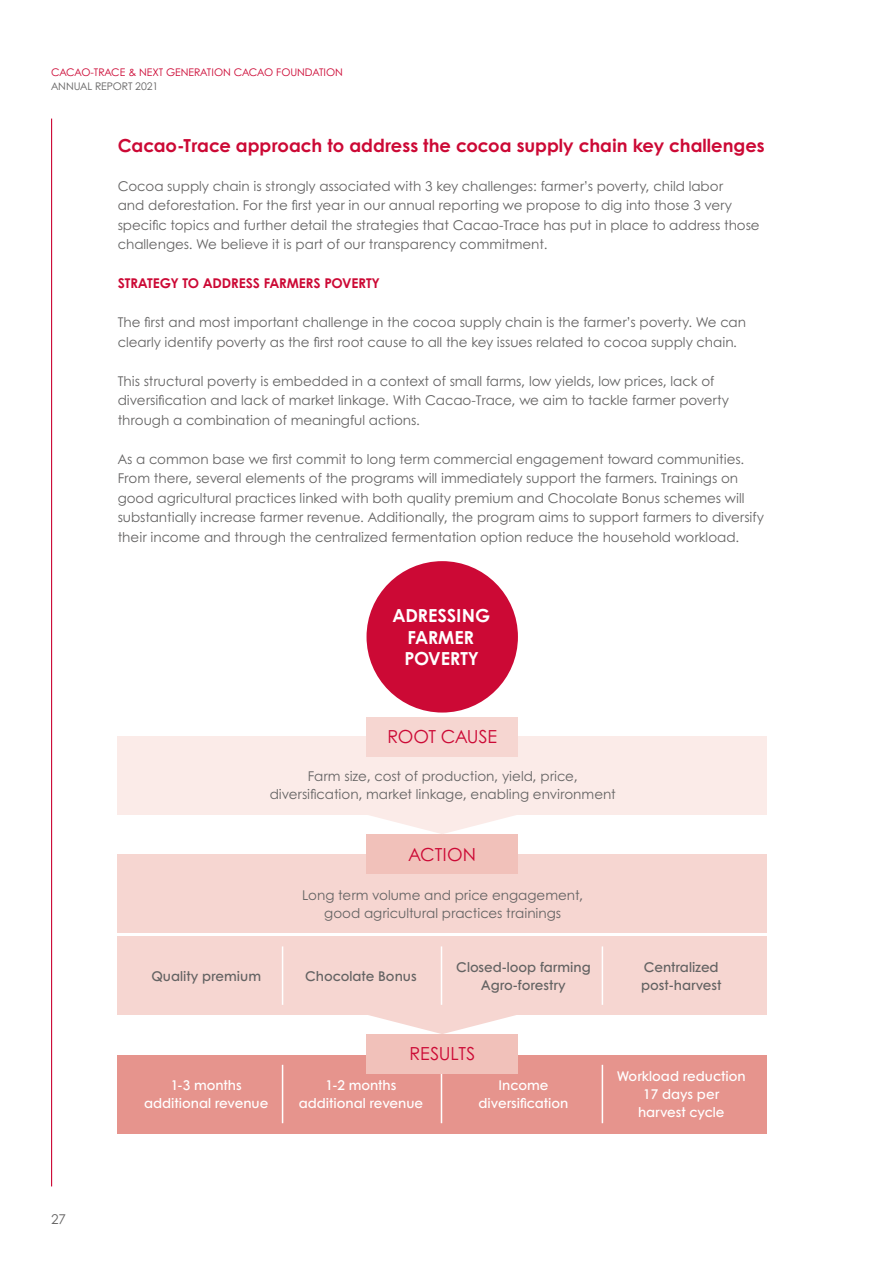
<style>
.page{position:relative;width:893px;height:1263px;background:#fff}
.page>*{position:absolute;margin:0;border:0;box-sizing:border-box;transform-origin:0 0}
.t1{font:700 18px "Century Gothic";color:#cc0935}
.t2{font:700 18px/21.6px "Century Gothic";color:#fff;text-align:center}
.t3{font:18px "Century Gothic";color:#cc0935}
.t4{font:13.5px/19.5px "Century Gothic";color:#646363}
.t5{font:600 13.5px/18px "Century Gothic";color:#fff;text-align:center}
.t6{font:600 13.5px/18px "Century Gothic";color:#646363;text-align:center}
.t7{font:700 13.5px "Century Gothic";color:#cc0935}
.t8{font:10.5px "Century Gothic";color:#cc0935}
.t9{font:10.5px "Century Gothic";color:#646363}
</style>
<div class="page">
<div style="left:118px;top:737px;width:649px;height:78px;background:#fbebe8"></div>
<div style="left:118px;top:854px;width:649px;height:78px;background:#f6d6d1"></div>
<div style="left:118px;top:937px;width:649px;height:78px;background:#f6d6d1"></div>
<div style="left:118px;top:1055px;width:649px;height:78px;background:#e6948d"></div>
<div style="left:367px;top:561px;width:151px;height:151px;background:#cc0935;border-radius:50%"></div>
<div style="left:367px;top:717px;width:151px;height:39px;background:#f6d6d1"></div>
<div style="left:367px;top:835px;width:151px;height:39px;background:#f1c1ba"></div>
<svg style="left:369px;top:815px;width:146px;height:19px"></svg>
<svg style="left:369px;top:1015px;width:147px;height:19px"></svg>
<hr style="left:282px;top:946px;width:1px;height:59px;background:#fff">
<hr style="left:282px;top:1065px;width:1px;height:58px;background:#fff">
<hr style="left:441px;top:946px;width:1px;height:59px;background:#fff">
<hr style="left:441px;top:1065px;width:1px;height:58px;background:#fff">
<hr style="left:602px;top:946px;width:1px;height:59px;background:#fff">
<hr style="left:602px;top:1065px;width:1px;height:58px;background:#fff">
<div style="left:367px;top:1034px;width:151px;height:39px;background:#f1c1ba"></div>
<hr style="left:51px;top:119px;width:1px;height:1067px;background:#cc0935">
<p class="t8" style="left:51px;top:66px;width:293px">CACAO-TRACE &amp; NEXT GENERATION CACAO FOUNDATION</p>
<p class="t9" style="left:51px;top:79px;width:109px">ANNUAL REPORT 2021</p>
<h1 class="t1" style="left:118px;top:133px;width:648px">Cacao-Trace approach to address the cocoa supply chain key challenges</h1>
<p class="t4" style="left:118px;top:176px;width:643px">Cocoa supply chain is strongly associated with 3 key challenges: farmer’s poverty, child labor<br>and deforestation. For the first year in our annual reporting we propose to dig into those 3 very specific topics and further detail the strategies that Cacao-Trace has put in place to address those challenges. We believe it is part of our transparency commitment.</p>
<p class="t7" style="left:118px;top:274px;width:264px">STRATEGY TO ADDRESS FARMERS POVERTY</p>
<p class="t4" style="left:118px;top:312px;width:630px">The first and most important challenge in the cocoa supply chain is the farmer’s poverty. We can clearly identify poverty as the first root cause to all the key issues related to cocoa supply chain.</p>
<p class="t4" style="left:118px;top:371px;width:613px">This structural poverty is embedded in a context of small farms, low yields, low prices, lack of diversification and lack of market linkage. With Cacao-Trace, we aim to tackle farmer poverty through a combination of meaningful actions.</p>
<p class="t4" style="left:118px;top:449px;width:648px">As a common base we first commit to long term commercial engagement toward communities.<br>From there, several elements of the programs will immediately support the farmers. Trainings on good agricultural practices linked with both quality premium and Chocolate Bonus schemes will substantially increase farmer revenue. Additionally, the program aims to support farmers to diversify their income and through the centralized fermentation option reduce the household workload.</p>
<h1 class="t2" style="left:393px;top:604px;width:99px">ADRESSING<br>FARMER<br>POVERTY</h1>
<h1 class="t3" style="left:387px;top:725px;width:111px">ROOT CAUSE</h1>
<p class="t4" style="left:270px;top:767px;width:348px;line-height:18px;text-align:center">Farm size, cost of production, yield, price, diversification, market linkage, enabling environment</p>
<h1 class="t3" style="left:408px;top:843px;width:69px">ACTION</h1>
<p class="t4" style="left:51px;top:1209px;width:16px">27</p>
<p class="t6" style="left:151px;top:966px;width:111px">Quality premium</p>
<p class="t5" style="left:144px;top:1076px;width:126px">1-3 months additional revenue</p>
<p class="t4" style="left:302px;top:885px;width:283px;line-height:18px;text-align:center">Long term volume and price engagement, good agricultural practices trainings</p>
<p class="t6" style="left:305px;top:966px;width:113px">Chocolate Bonus</p>
<p class="t6" style="left:456px;top:957px;width:136px">Closed-loop farming<br>Agro-forestry</p>
<h1 class="t3" style="left:409px;top:1042px;width:67px">RESULTS</h1>
<p class="t5" style="left:299px;top:1076px;width:126px">1-2 months additional revenue</p>
<p class="t5" style="left:479px;top:1076px;width:91px">Income diversification</p>
<p class="t6" style="left:641px;top:957px;width:82px;text-align:left">Centralized post-harvest</p>
<p class="t5" style="left:617px;top:1067px;width:131px">Workload reduction<br>17 days per<br>harvest cycle</p>
</div>
